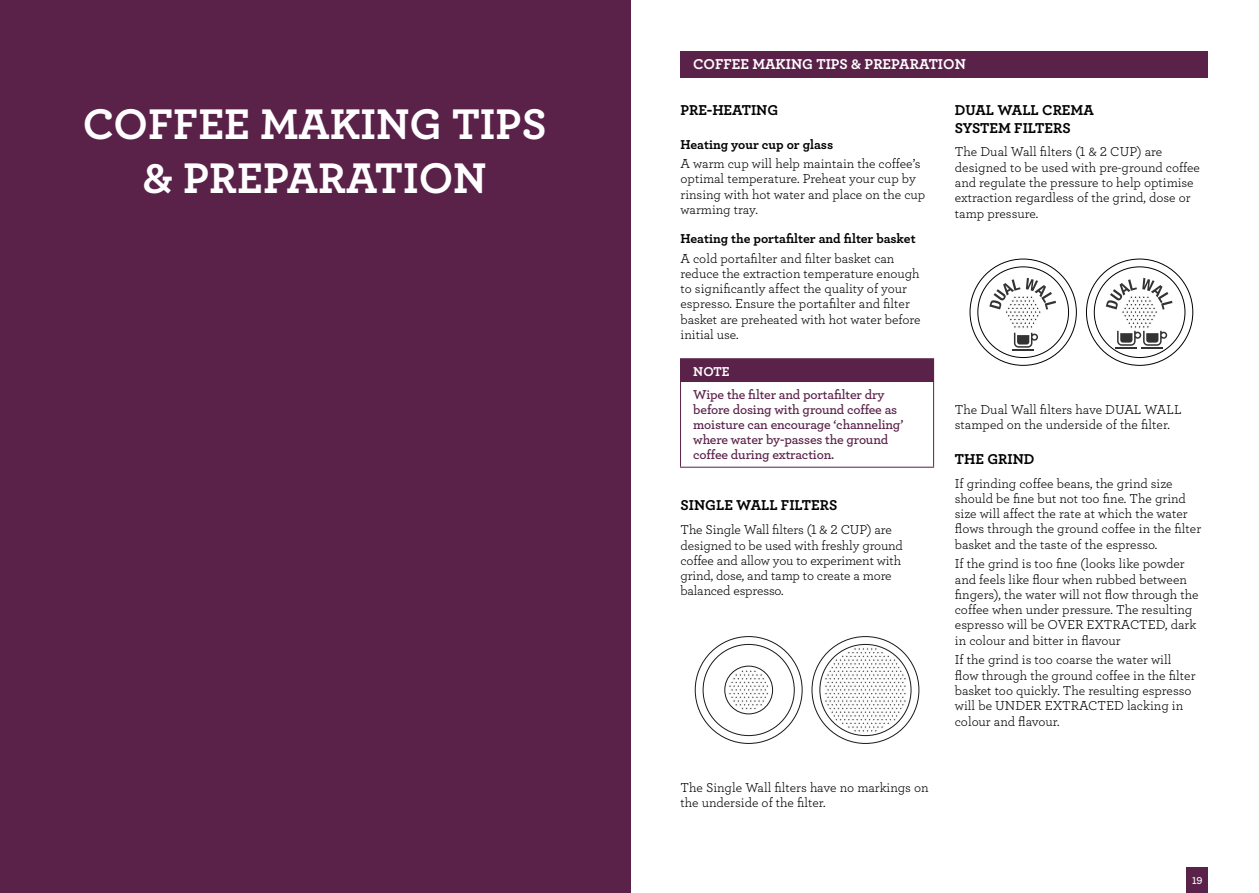
<style>
.page{position:relative;width:1259px;height:893px;background:#fff}
.page>*{position:absolute;margin:0;border:0;box-sizing:border-box;transform-origin:0 0}
.t1{font:45px/54px "Archer Bold LF";color:#fff;text-align:center}
.t2{font:15px/17.2px "Archer Bold LF";color:#000}
.t3{font:15px "Archer Bold LF";color:#fff}
.t4{font:13.5px/15.3px "Archer Book LF";color:#000}
.t5{font:13.5px/15px "Archer Semibold LF";letter-spacing:-.01em;color:#5a2149}
.t6{font:13.5px "Archer Bold LF";color:#000}
.t7{font:13.5px "Archer Bold LF";color:#fff}
.t8{font:10.5px "Archer Semibold LF";color:#fff}
</style>
<div class="page">
<div style="left:1186px;top:867px;width:22px;height:26px;background:#5a2149"></div>
<div style="left:0;top:0;width:630px;height:893px;background:#5a2149"></div>
<div style="left:680px;top:51px;width:528px;height:27px;background:#5a2149"></div>
<div style="left:680px;top:359px;width:253px;height:22px;background:#5a2149"></div>
<svg style="left:933px;top:359px;width:1px;height:22px"></svg>
<hr style="left:680px;top:358px;width:254px;height:1px;background:#5a2149">
<hr style="left:680px;top:382px;width:1px;height:85px;background:#5a2149">
<hr style="left:933px;top:382px;width:1px;height:85px;background:#5a2149">
<hr style="left:680px;top:467px;width:254px;height:1px;background:#5a2149">
<hr style="left:680px;top:381px;width:254px;height:1px;background:#5a2149">
<div style="left:724px;top:666px;width:49px;height:48px;border:1px solid #1a181d;border-radius:50%"></div>
<svg style="left:812px;top:637px;width:107px;height:106px"></svg>
<svg style="left:728px;top:670px;width:41px;height:40px"></svg>
<svg style="left:824px;top:647px;width:82px;height:85px"></svg>
<svg style="left:1086px;top:259px;width:106px;height:106px"></svg>
<svg style="left:989px;top:278px;width:67px;height:72px"></svg>
<svg style="left:1105px;top:278px;width:67px;height:70px"></svg>
<h1 class="t1" style="left:83px;top:96px;width:465px">COFFEE MAKING TIPS &amp; PREPARATION</h1>
<p class="t3" style="left:693px;top:55px;width:274px">COFFEE MAKING TIPS &amp; PREPARATION</p>
<p class="t2" style="left:680px;top:101px;width:99px">PRE-HEATING</p>
<p class="t6" style="left:680px;top:136px;width:154px">Heating your cup or glass</p>
<p class="t4" style="left:680px;top:156px;width:246px">A warm cup will help maintain the coffee’s optimal temperature. Preheat your cup by rinsing with hot water and place on the cup warming tray.</p>
<p class="t6" style="left:680px;top:230px;width:237px">Heating the portafilter and filter basket</p>
<p class="t4" style="left:680px;top:250px;width:242px">A cold portafilter and filter basket can reduce the extraction temperature enough to significantly affect the quality of your espresso. Ensure the portafilter and filter basket are preheated with hot water before initial use.</p>
<p class="t7" style="left:693px;top:363px;width:38px">NOTE</p>
<p class="t5" style="left:693px;top:386px;width:212px">Wipe the filter and portafilter dry before dosing with ground coffee as moisture can encourage ‘channeling’ where water by-passes the ground coffee during extraction.</p>
<p class="t2" style="left:680px;top:496px;width:18px">Single</p>
<p class="t2" style="left:736px;top:496px;width:25px">Wall</p>
<p class="t2" style="left:781px;top:496px;width:40px">Filters</p>
<p class="t4" style="left:680px;top:522px;width:224px">The Single Wall filters (1 &amp; 2 CUP) are designed to be used with freshly ground coffee and allow you to experiment with grind, dose, and tamp to create a more balanced espresso.</p>
<p class="t2" style="left:955px;top:101px;width:109px;text-indent:87px">Crema<br>System Filters</p>
<p class="t4" style="left:955px;top:144px;width:247px">The Dual Wall filters (1 &amp; 2 CUP) are designed to be used with pre-ground coffee and regulate the pressure to help optimise extraction regardless of the grind, dose or tamp pressure.</p>
<p class="t2" style="left:955px;top:101px;width:11px">Dual</p>
<p class="t2" style="left:997px;top:101px;width:25px">Wall</p>
<p class="t4" style="left:955px;top:402px;width:228px">The Dual Wall filters have DUAL WALL stamped on the underside of the filter.</p>
<p class="t2" style="left:955px;top:450px;width:80px">THE GRIND</p>
<p class="t4" style="left:955px;top:475px;width:248px">If grinding coffee beans, the grind size should be fine but not too fine. The grind size will affect the rate at which the water flows through the ground coffee in the filter basket and the taste of the espresso.</p>
<p class="t4" style="left:955px;top:556px;width:245px">If the grind is too fine (looks like powder and feels like flour when rubbed between fingers), the water will not flow through the coffee when under pressure. The resulting espresso will be OVER EXTRACTED, dark in colour and bitter in flavour</p>
<p class="t4" style="left:955px;top:652px;width:242px">If the grind is too coarse the water will flow through the ground coffee in the filter basket too quickly. The resulting espresso will be UNDER EXTRACTED lacking in colour and flavour.</p>
<p class="t4" style="left:680px;top:779px;width:250px">The Single Wall filters have no markings on the underside of the filter.</p>
<p class="t8" style="left:1192px;top:874px;width:12px">19</p>
</div>
